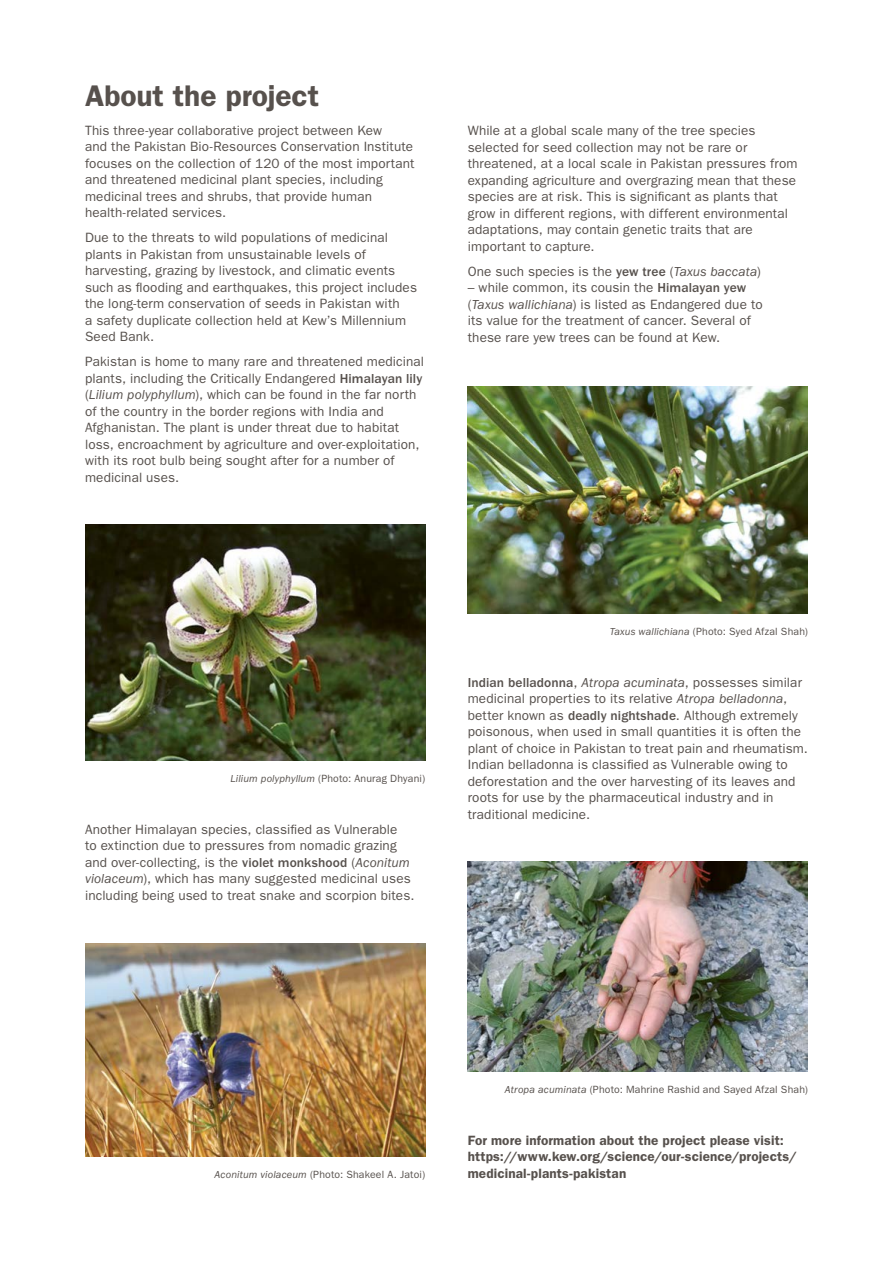
<style>
.page{position:relative;width:893px;height:1263px;background:#fff}
.page>*{position:absolute;margin:0;border:0;box-sizing:border-box;transform-origin:0 0}
.Heading{font:600 30px "ITC Franklin Gothic Std";letter-spacing:-.005em;color:#57514d}
.Body_copy{font:13.5px/16.5px "ITC Franklin Gothic Std";letter-spacing:.01em;color:#57514d}
.sign_off{font:600 13.5px/16.5px "ITC Franklin Gothic Std";letter-spacing:.01em;color:#57514d}
.t1{font:10.5px "ITC Franklin Gothic Std";letter-spacing:.015em;color:#57514d}
.s1{font-weight:500}
.s2{font-style:italic}
</style>
<div class="page">
<img style="left:85px;top:524px;width:340px;height:237px">
<img style="left:85px;top:943px;width:340px;height:214px">
<img style="left:468px;top:387px;width:340px;height:227px">
<img style="left:468px;top:861px;width:340px;height:211px">
<h1 class="Heading" style="left:85px;top:78px;width:236px">About the project</h1>
<p class="Body_copy" style="left:85px;top:122px;width:331px">This three-year collaborative project between Kew<br>and the Pakistan Bio-Resources Conservation Institute focuses on the collection of 120 of the most important and threatened medicinal plant species, including medicinal trees and shrubs, that provide human health-related services.</p>
<p class="Body_copy" style="left:85px;top:230px;width:333px">Due to the threats to wild populations of medicinal plants in Pakistan from unsustainable levels of harvesting, grazing by livestock, and climatic events such as flooding and earthquakes, this project includes the long-term conservation of seeds in Pakistan with<br>a safety duplicate collection held at Kew’s Millennium Seed Bank.</p>
<p class="Body_copy" style="left:85px;top:354px;width:340px">Pakistan is home to many rare and threatened medicinal plants, including the Critically Endangered <span class="s1">Himalayan lily </span>(<span class="s2">Lilium polyphyllum</span>), which can be found in the far north of the country in the border regions with India and Afghanistan. The plant is under threat due to habitat loss, encroachment by agriculture and over-exploitation, with its root bulb being sought after for a number of medicinal uses.</p>
<p class="Body_copy" style="left:468px;top:123px;width:331px">While at a global scale many of the tree species selected for seed collection may not be rare or threatened, at a local scale in Pakistan pressures from expanding agriculture and overgrazing mean that these species are at risk. This is significant as plants that grow in different regions, with different environmental adaptations, may contain genetic traits that are important to capture.</p>
<p class="Body_copy" style="left:468px;top:263px;width:294px">One such species is the <span class="s1">yew tree</span> (<span class="s2">Taxus baccata</span>)</p>
<p class="Body_copy" style="left:468px;top:280px;width:296px">– while common, its cousin the <span class="s1">Himalayan yew </span>(<span class="s2">Taxus wallichiana</span>) is listed as Endangered due to its value for the treatment of cancer. Several of these rare yew trees can be found at Kew.</p>
<p class="t1" style="left:230px;top:772px;width:196px"><span class="s2">Lilium polyphyllum</span> (Photo: Anurag Dhyani)</p>
<p class="Body_copy" style="left:85px;top:821px;width:331px">Another Himalayan species, classified as Vulnerable<br>to extinction due to pressures from nomadic grazing and over-collecting, is the <span class="s1">violet monkshood</span> (<span class="s2">Aconitum violaceum</span>), which has many suggested medicinal uses including being used to treat snake and scorpion bites.</p>
<p class="t1" style="left:610px;top:625px;width:200px"><span class="s2">Taxus wallichiana</span> (Photo: Syed Afzal Shah)</p>
<p class="Body_copy" style="left:468px;top:674px;width:342px"><span class="s1">Indian belladonna</span>, <span class="s2">Atropa acuminata</span>, possesses similar medicinal properties to its relative <span class="s2">Atropa belladonna</span>, better known as <span class="s1">deadly nightshade</span>. Although extremely poisonous, when used in small quantities it is often the plant of choice in Pakistan to treat pain and rheumatism.<br>Indian belladonna is classified as Vulnerable owing to deforestation and the over harvesting of its leaves and roots for use by the pharmaceutical industry and in traditional medicine.</p>
<p class="t1" style="left:214px;top:1168px;width:212px"><span class="s2">Aconitum violaceum</span> (Photo: Shakeel A. Jatoi)</p>
<p class="t1" style="left:505px;top:1083px;width:304px"><span class="s2">Atropa acuminata</span> (Photo: Mahrine Rashid and Sayed Afzal Shah)</p>
<p class="sign_off" style="left:468px;top:1132px;width:331px">For more information about the project please visit: https://www.kew.org/science/our-science/projects/ medicinal-plants-pakistan</p>
</div>
